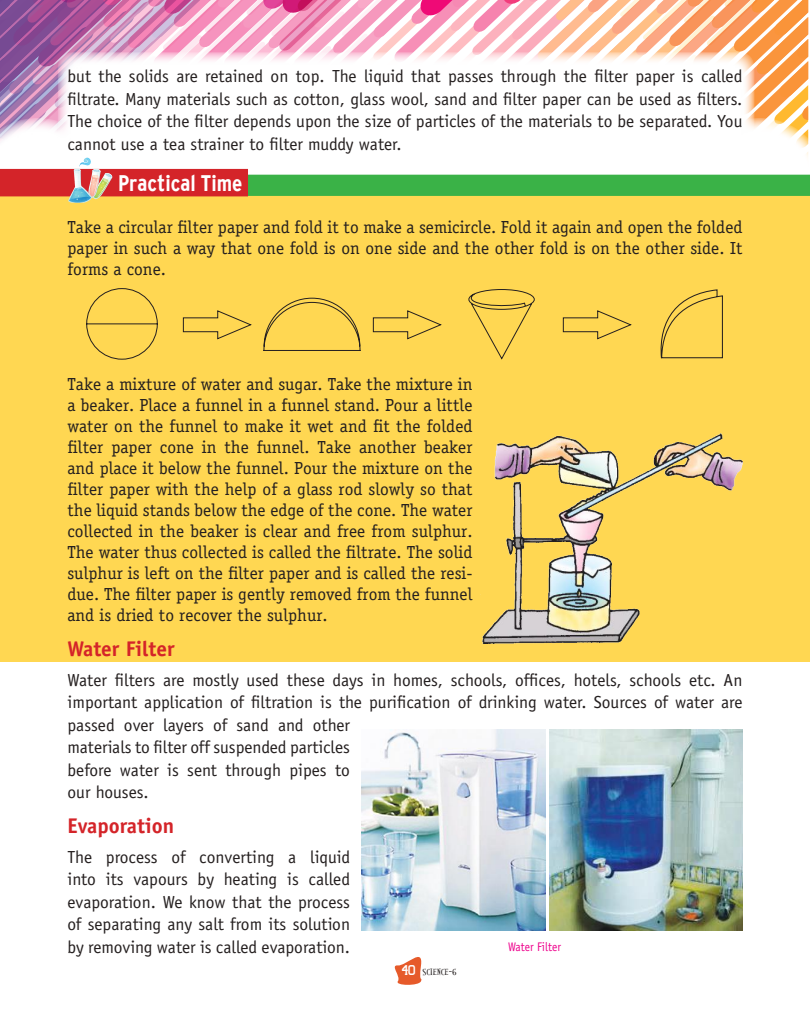
<style>
.page{position:relative;width:810px;height:1035px;background:#fff}
.page>*{position:absolute;margin:0;border:0;box-sizing:border-box;transform-origin:0 0}
.t1{font:700 22.5px "Interstate Cond Mono";color:#fff}
.t2{font:700 21.25px "Officina Sans";color:#d42429}
.t3{font:17.5px/22.5px "Officina Sans";color:#241f1f;text-align:justify}
.t4{font:17.5px/21px "Officina Serif";color:#241f1f;text-align:justify}
.t5{font:12.5px "Officina Sans";color:#ee008c;scale:.91 1}
.t6{font:8.75px "Alleycat ICG";color:#241f1f}
.s1{font-family:"Cash Font";font-size:13.75px;color:#fff}
</style>
<div class="page">
<svg style="left:394px;top:957px;width:28px;height:28px"></svg>
<img style="left:361px;top:730px;width:184px;height:201px">
<img style="left:550px;top:730px;width:192px;height:201px">
<div style="left:0;top:193px;width:810px;height:469px;background:#ffd752"></div>
<svg style="left:0;top:0;width:810px;height:203px"></svg>
<img style="left:480px;top:433px;width:262px;height:210px">
<svg style="left:86px;top:288px;width:72px;height:72px"></svg>
<svg style="left:183px;top:310px;width:69px;height:29px"></svg>
<svg style="left:373px;top:310px;width:69px;height:29px"></svg>
<svg style="left:563px;top:310px;width:69px;height:29px"></svg>
<svg style="left:263px;top:298px;width:98px;height:53px"></svg>
<svg style="left:468px;top:289px;width:67px;height:71px"></svg>
<svg style="left:660px;top:289px;width:63px;height:70px"></svg>
<p class="t3" style="left:68px;top:65px;width:677px">but the solids are retained on top. The liquid that passes through the filter paper is called filtrate. Many materials such as cotton, glass wool, sand and filter paper can be used as filters.<br>The choice of the filter depends upon the size of particles of the materials to be separated. You cannot use a tea strainer to filter muddy water.</p>
<p class="t1" style="left:118px;top:171px;width:126px">Practical Time</p>
<p class="t4" style="left:68px;top:217px;width:677px">Take a circular filter paper and fold it to make a semicircle. Fold it again and open the folded paper in such a way that one fold is on one side and the other fold is on the other side. It forms a cone.</p>
<p class="t4" style="left:68px;top:374px;width:407px">Take a mixture of water and sugar. Take the mixture in a beaker. Place a funnel in a funnel stand. Pour a little water on the funnel to make it wet and fit the folded filter paper cone in the funnel. Take another beaker and place it below the funnel. Pour the mixture on the filter paper with the help of a glass rod slowly so that the liquid stands below the edge of the cone. The water collected in the beaker is clear and free from sulphur.<br>The water thus collected is called the filtrate. The solid sulphur is left on the filter paper and is called the resi&shy;due. The filter paper is gently removed from the funnel and is dried to recover the sulphur.</p>
<p class="t2" style="left:68px;top:635px;width:109px">Water Filter</p>
<p class="t3" style="left:68px;top:668px;width:677px;text-align:left">Water filters are mostly used these days in homes, schools, offices, hotels, schools etc. An important application of filtration is the purification of drinking water. Sources of water are passed over layers of sand and other<br>materials to filter off suspended particles<br>before water is sent through pipes to<br>our houses.</p>
<p class="t2" style="left:68px;top:812px;width:108px">Evaporation</p>
<p class="t3" style="left:68px;top:845px;width:284px">The process of converting a liquid into its vapours by heating is called evaporation. We know that the process of separating any salt from its solution by removing water is called evaporation.</p>
<p class="t5" style="left:508px;top:940px;width:60px">Water Filter</p>
<p class="t6" style="left:402px;top:967px;width:56px"><span class="s1">40</span> SCIENCE-6</p>
</div>
